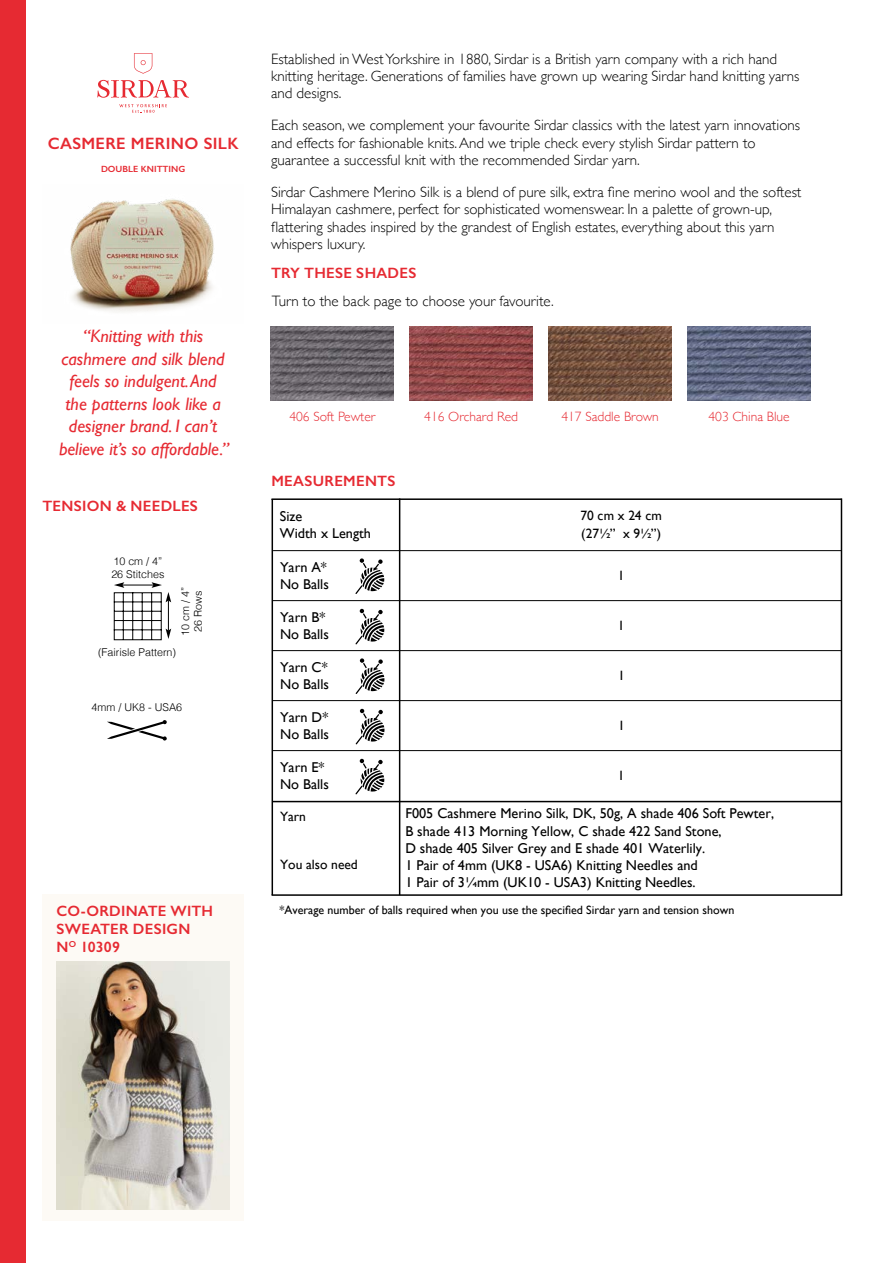
<style>
.page{position:relative;width:893px;height:1263px;background:#fff}
.page>*{position:absolute;margin:0;border:0;box-sizing:border-box;transform-origin:0 0}
.t1{font:italic 18px/22.5px "Gill Sans";color:#e62a32;text-align:center}
.t2{font:600 16.5px "Gill Sans";letter-spacing:.02em;color:#e62a32}
.t3{font:300 15px/17.2px "Gill Sans";color:#000}
.t4{font:600 15px/18px "Gill Sans";letter-spacing:.015em;color:#e62a32}
.t5{font:14.25px/17.1px "Gill Sans";color:#000}
.t6{font:300 13.5px "Gill Sans";color:#e62a32}
.t7{font:13.5px/18px "Gill Sans";color:#000}
.t8{font:12px "Gill Sans";color:#000}
.t9{font:300 10.8px/12.9px "Helvetica";color:#000}
.t10{font:600 9px "Gill Sans";color:#e62a32}
</style>
<div class="page">
<div style="left:0;top:0;width:26px;height:1263px;background:#e62a32"></div>
<img style="left:548px;top:326px;width:124px;height:74px">
<img style="left:271px;top:326px;width:123px;height:75px">
<img style="left:687px;top:326px;width:124px;height:75px">
<img style="left:410px;top:326px;width:123px;height:75px">
<div style="left:43px;top:894px;width:201px;height:327px;background:#fdfaf5"></div>
<img style="left:57px;top:961px;width:173px;height:248px">
<img style="left:70px;top:199px;width:144px;height:113px">
<svg style="left:134px;top:53px;width:18px;height:21px"></svg>
<svg style="left:119px;top:104px;width:48px;height:9px"></svg>
<svg style="left:97px;top:80px;width:92px;height:18px"></svg>
<svg style="left:356px;top:609px;width:28px;height:35px"></svg>
<svg style="left:356px;top:709px;width:28px;height:35px"></svg>
<svg style="left:356px;top:759px;width:28px;height:35px"></svg>
<svg style="left:355px;top:558px;width:29px;height:36px"></svg>
<svg style="left:356px;top:658px;width:28px;height:36px"></svg>
<hr style="left:272px;top:894px;width:570px;height:2px;background:#000">
<hr style="left:841px;top:498px;width:1px;height:397px;background:#000">
<hr style="left:271px;top:498px;width:571px;height:2px;background:#000">
<hr style="left:272px;top:801px;width:569px;height:1px;background:#000">
<hr style="left:272px;top:600px;width:569px;height:1px;background:#000">
<hr style="left:272px;top:700px;width:570px;height:1px;background:#000">
<hr style="left:272px;top:750px;width:569px;height:1px;background:#000">
<hr style="left:273px;top:650px;width:569px;height:1px;background:#000">
<hr style="left:273px;top:550px;width:568px;height:1px;background:#000">
<hr style="left:399px;top:498px;width:1px;height:397px;background:#000">
<hr style="left:272px;top:499px;width:1px;height:396px;background:#000">
<svg style="left:113px;top:582px;width:58px;height:59px"></svg>
<svg style="left:107px;top:720px;width:60px;height:20px"></svg>
<p class="t2" style="left:48px;top:133px;width:192px">CASMERE MERINO SILK</p>
<p class="t10" style="left:101px;top:163px;width:86px">DOUBLE KNITTING</p>
<p class="t1" style="left:59px;top:325px;width:172px">“Knitting with this cashmere and silk blend feels so indulgent. And the patterns look like a designer brand. I can’t believe it’s so affordable.”</p>
<p class="t4" style="left:43px;top:496px;width:157px">TENSION &amp; NEEDLES</p>
<p class="t9" style="left:111px;top:554px;width:55px">10 cm / 4”<br>26 Stitches</p>
<p class="t9" style="left:178px;top:636px;width:50px;text-align:center;rotate:-90deg">10 cm / 4”<br>26 Rows</p>
<p class="t9" style="left:98px;top:645px;width:80px">(Fairisle Pattern)</p>
<p class="t9" style="left:92px;top:699px;width:92px">4mm / UK8 - USA6</p>
<p class="t4" style="left:57px;top:902px;width:158px">CO-ORDINATE WITH<br>SWEATER DESIGN<br>N<sup>O</sup> 10309</p>
<p class="t3" style="left:271px;top:49px;width:530px">Established in West Yorkshire in 1880, Sirdar is a British yarn company with a rich hand knitting heritage. Generations of families have grown up wearing Sirdar hand knitting yarns and designs.</p>
<p class="t3" style="left:271px;top:116px;width:531px">Each season, we complement your favourite Sirdar classics with the latest yarn innovations and effects for fashionable knits. And we triple check every stylish Sirdar pattern to guarantee a successful knit with the recommended Sirdar yarn.</p>
<p class="t3" style="left:271px;top:183px;width:532px">Sirdar Cashmere Merino Silk is a blend of pure silk, extra fine merino wool and the softest Himalayan cashmere, perfect for sophisticated womenswear. In a palette of grown-up, flattering shades inspired by the grandest of English estates, everything about this yarn whispers luxury.</p>
<p class="t4" style="left:271px;top:264px;width:147px">TRY THESE SHADES</p>
<p class="t3" style="left:272px;top:291px;width:284px">Turn to the back page to choose your favourite.</p>
<p class="t6" style="left:289px;top:406px;width:87px">406 Soft Pewter</p>
<p class="t6" style="left:424px;top:406px;width:95px">416 Orchard Red</p>
<p class="t6" style="left:561px;top:406px;width:99px">417 Saddle Brown</p>
<p class="t6" style="left:708px;top:406px;width:83px">403 China Blue</p>
<p class="t4" style="left:271px;top:472px;width:126px">MEASUREMENTS</p>
<p class="t5" style="left:280px;top:507px;width:93px">Size<br>Width x Length</p>
<p class="t5" style="left:280px;top:558px;width:50px">Yarn A*<br>No Balls</p>
<p class="t5" style="left:280px;top:609px;width:50px">Yarn B*<br>No Balls</p>
<p class="t5" style="left:280px;top:658px;width:50px">Yarn C*<br>No Balls</p>
<p class="t5" style="left:280px;top:709px;width:50px">Yarn D*<br>No Balls</p>
<p class="t5" style="left:280px;top:759px;width:50px">Yarn E*<br>No Balls</p>
<p class="t7" style="left:580px;top:506px;width:83px">70 cm x 24 cm (27½” x 9½”)</p>
<p class="t7" style="left:618px;top:566px;width:8px">1</p>
<p class="t7" style="left:618px;top:617px;width:8px">1</p>
<p class="t7" style="left:618px;top:666px;width:8px">1</p>
<p class="t7" style="left:618px;top:717px;width:8px">1</p>
<p class="t7" style="left:618px;top:767px;width:8px">1</p>
<p class="t7" style="left:280px;top:807px;width:28px">Yarn</p>
<p class="t5" style="left:405px;top:805px;width:370px">F005 Cashmere Merino Silk, DK, 50g, A shade 406 Soft Pewter,<br>B shade 413 Morning Yellow, C shade 422 Sand Stone,<br>D shade 405 Silver Grey and E shade 401 Waterlily.</p>
<p class="t7" style="left:280px;top:856px;width:79px">You also need</p>
<p class="t5" style="left:405px;top:856px;width:294px">1 Pair of 4mm (UK8 - USA6) Knitting Needles and<br>1 Pair of 3¼mm (UK10 - USA3) Knitting Needles.</p>
<p class="t8" style="left:280px;top:903px;width:456px">*Average number of balls required when you use the specified Sirdar yarn and tension shown</p>
</div>
